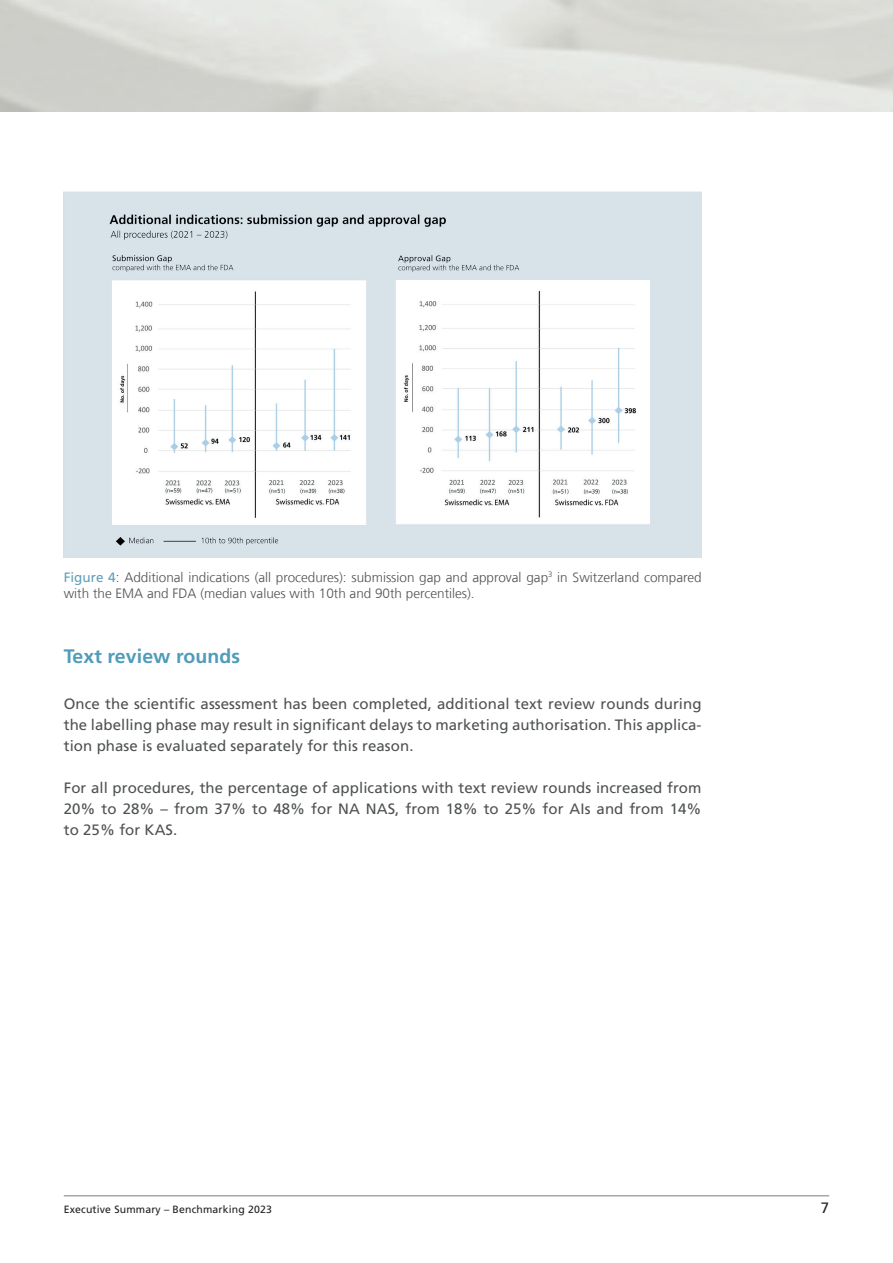
<style>
.page{position:relative;width:893px;height:1263px;background:#fff}
.page>*{position:absolute;margin:0;border:0;box-sizing:border-box;transform-origin:0 0}
.t1{font:700 19.5px "Frutiger LT Com";letter-spacing:.005em;color:#509cb9}
.t2{font:15px/21px "Frutiger LT Com";letter-spacing:.005em;color:#4f5252;text-align:justify}
.t3{font:15px "Frutiger LT Com";color:#231f20}
.t4{font:300 13.5px/16.2px "Frutiger LT Com";color:#4f5252}
.t5{font:10.5px "Frutiger LT Com";letter-spacing:.015em;color:#231f20}
.s1{font-weight:400;color:#609fb9}
</style>
<div class="page">
<hr style="left:64px;top:1195px;width:765px;height:1px;background:#231f20">
<img style="left:64px;top:191px;width:638px;height:366px">
<p class="t4" style="left:64px;top:569px;width:639px"><span class="s1">Figure 4</span>: Additional indications (all procedures): submission gap and approval gap<sup>3</sup> in Switzerland compared with the EMA and FDA (median values with 10th and 90th percentiles).</p>
<h1 class="t1" style="left:64px;top:645px;width:178px">Text review rounds</h1>
<p class="t2" style="left:64px;top:693px;width:639px">Once the scientific assessment has been completed, additional text review rounds during the labelling phase may result in significant delays to marketing authorisation. This applica&shy;tion phase is evaluated separately for this reason.</p>
<p class="t2" style="left:64px;top:777px;width:639px">For all procedures, the percentage of applications with text review rounds increased from 20% to 28% – from 37% to 48% for NA NAS, from 18% to 25% for AIs and from 14% to 25% for KAS.</p>
<p class="t5" style="left:64px;top:1203px;width:210px">Executive Summary – Benchmarking 2023</p>
<p class="t3" style="left:821px;top:1199px;width:10px">7</p>
</div>
